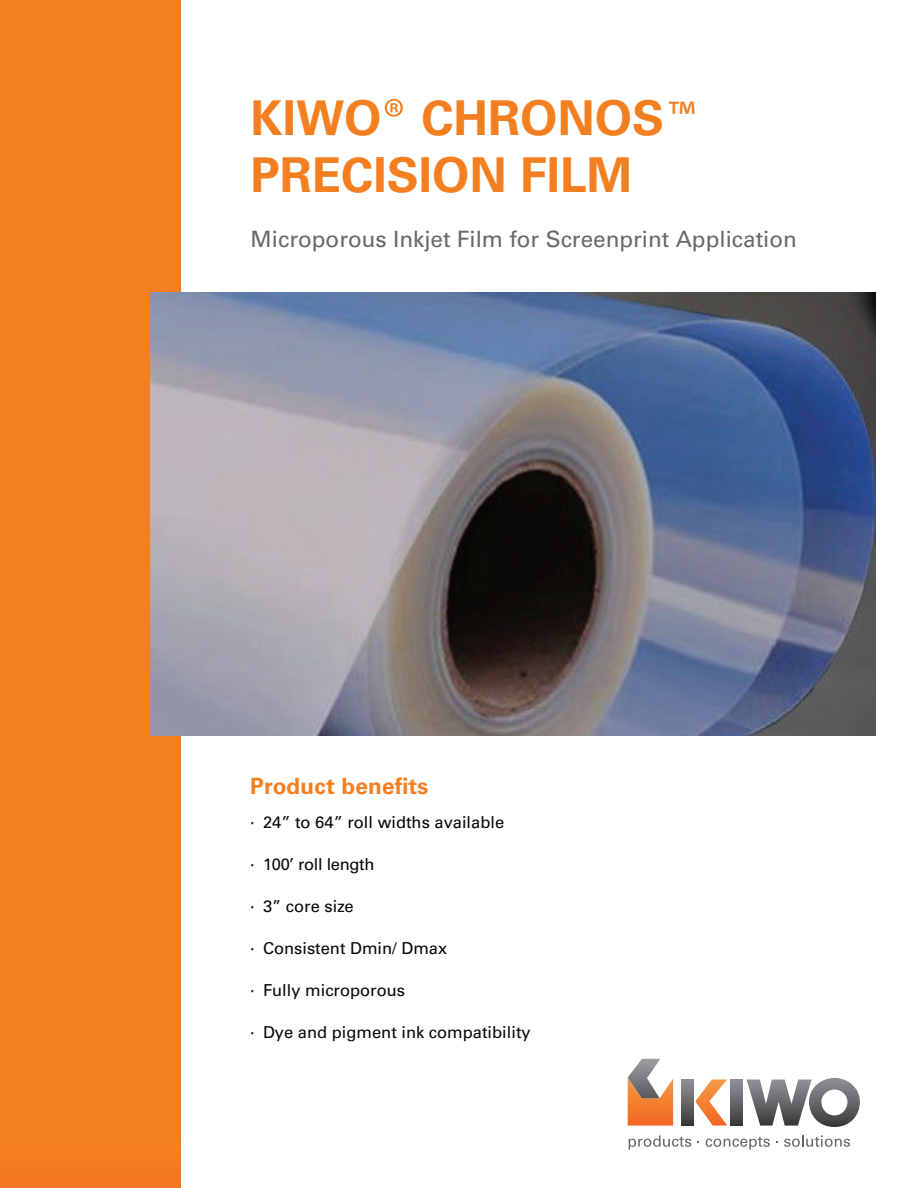
<style>
.page{position:relative;width:918px;height:1188px;background:#fff}
.page>*{position:absolute;margin:0;border:0;box-sizing:border-box;transform-origin:0 0}
.t1{font:54px "Myriad Pro";color:#f47f21}
.t2{font:700 48px/57.6px "Univers LT Std";color:#f47f21}
.t3{font:45px "Myriad Pro";color:#f47f21}
.t4{font:22.5px "Univers LT Std";color:#66686a}
.t5{font:700 22.5px "Univers LT Std";letter-spacing:.01em;color:#f47f21}
.t6{font:16.5px "Univers LT Std";color:#0a0507}
.t7{font:16.5px "Univers LT Std";letter-spacing:-.02em;color:#0a0507}
</style>
<div class="page">
<div style="left:0;top:0;width:180px;height:1188px;background:#f47f21"></div>
<svg style="left:695px;top:1080px;width:32px;height:46px"></svg>
<svg style="left:682px;top:1079px;width:12px;height:47px"></svg>
<svg style="left:747px;top:1078px;width:113px;height:49px"></svg>
<svg style="left:628px;top:1059px;width:45px;height:67px"></svg>
<svg style="left:730px;top:1080px;width:12px;height:46px"></svg>
<svg style="left:629px;top:1135px;width:62px;height:15px"></svg>
<svg style="left:706px;top:1137px;width:64px;height:13px"></svg>
<svg style="left:784px;top:1135px;width:66px;height:12px"></svg>
<img style="left:150px;top:293px;width:726px;height:443px">
<h1 class="t1" style="left:382px;top:84px;width:24px">®</h1>
<h3 class="t3" style="left:668px;top:90px;width:29px">™</h3>
<h2 class="t2" style="left:251px;top:89px;width:415px">KIWO CHRONOS<br>PRECISION FILM</h2>
<h3 class="t4" style="left:251px;top:226px;width:548px">Microporous Inkjet Film for Screenprint Application</h3>
<h3 class="t5" style="left:250px;top:773px;width:180px">Product benefits</h3>
<p class="t6" style="left:250px;top:812px;width:255px">· 24” to 64” roll widths available</p>
<p class="t7" style="left:250px;top:854px;width:126px">· 100’ roll length</p>
<p class="t6" style="left:250px;top:896px;width:105px">· 3” core size</p>
<p class="t6" style="left:250px;top:938px;width:199px">· Consistent Dmin/ Dmax</p>
<p class="t6" style="left:250px;top:980px;width:156px">· Fully microporous</p>
<p class="t6" style="left:250px;top:1022px;width:282px">· Dye and pigment ink compatibility</p>
</div>
